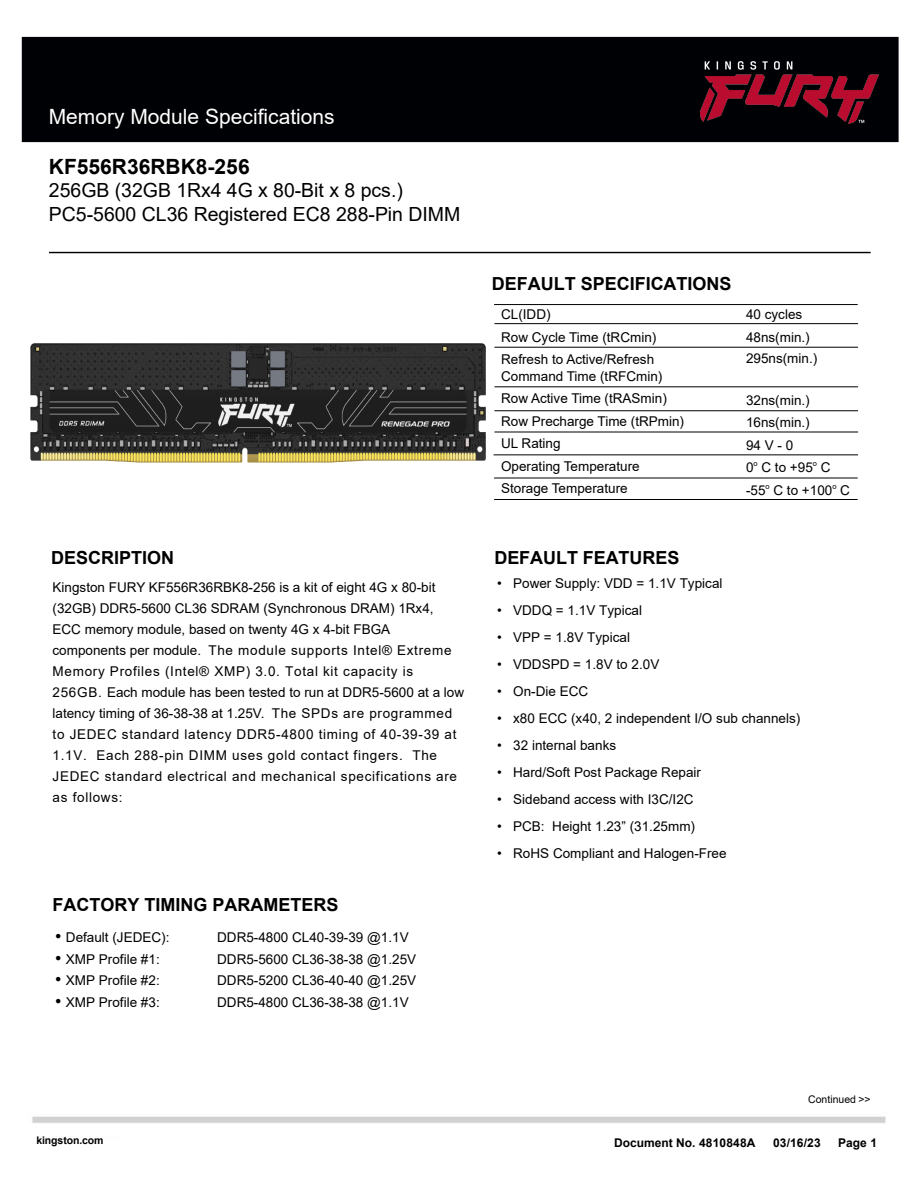
<style>
.page{position:relative;width:918px;height:1188px;background:#fff}
.page>*{position:absolute;margin:0;border:0;box-sizing:border-box;transform-origin:0 0}
.t1{font:21px "Arial";color:#fff}
.t2{font:700 21px "Arial";color:#000}
.t3{font:20.85px "Arial";color:#fff}
.t4{font:19.5px/23.4px "Arial";color:#010101}
.t5{font:700 18px "Arial";color:#000}
.t6{font:13.5px/22.5px "Arial";color:#000}
.t7{font:13.5px/21px "Arial";letter-spacing:.05em;color:#000}
.t8{font:700 12px "Arial";color:#000}
.t9{font:700 10.5px "Arial";letter-spacing:-.01em;color:#000}
.t10{font:10.5px "Arial";color:#000}
.s1{font-family:"Times New Roman";font-size:18px}
</style>
<div class="page">
<hr style="left:49px;top:252px;width:822px;height:1px;background:#000">
<hr style="left:494px;top:323px;width:364px;height:1px;background:#000">
<hr style="left:494px;top:347px;width:364px;height:1px;background:#000">
<hr style="left:494px;top:386px;width:364px;height:1px;background:#000">
<hr style="left:494px;top:410px;width:364px;height:1px;background:#000">
<hr style="left:494px;top:499px;width:364px;height:1px;background:#000">
<hr style="left:494px;top:478px;width:364px;height:1px;background:#000">
<hr style="left:494px;top:432px;width:364px;height:1px;background:#000">
<hr style="left:494px;top:455px;width:364px;height:1px;background:#000">
<hr style="left:494px;top:304px;width:364px;height:1px;background:#000">
<img style="left:31px;top:344px;width:454px;height:118px">
<div style="left:21px;top:36px;width:878px;height:107px;background:#000104"></div>
<img style="left:700px;top:61px;width:179px;height:63px">
<h2 class="t3" style="left:55px;top:102px;width:287px">Memory Module Specifications</h2>
<h1 class="t1" style="left:49px;top:102px;width:287px">Memory Module Specifications</h1>
<h1 class="t2" style="left:49px;top:152px;width:202px">KF556R36RBK8-256</h1>
<h3 class="t4" style="left:49px;top:179px;width:413px">256GB (32GB 1Rx4 4G x 80-Bit x 8 pcs.)<br>PC5-5600 CL36 Registered EC8 288-Pin DIMM</h3>
<h3 class="t5" style="left:51px;top:545px;width:125px">DESCRIPTION</h3>
<p class="t7" style="left:53px;top:576px;width:413px">Kingston FURY KF556R36RBK8-256 is a kit of eight 4G x 80-bit (32GB) DDR5-5600 CL36 SDRAM (Synchronous DRAM) 1Rx4, ECC memory module, based on twenty 4G x 4-bit FBGA components per module. The module supports Intel® Extreme Memory Profiles (Intel® XMP) 3.0. Total kit capacity is 256GB. Each module has been tested to run at DDR5-5600 at a low latency timing of 36-38-38 at 1.25V. The SPDs are programmed to JEDEC standard latency DDR5-4800 timing of 40-39-39 at 1.1V. Each 288-pin DIMM uses gold contact fingers. The JEDEC standard electrical and mechanical specifications are as follows:</p>
<h3 class="t5" style="left:52px;top:892px;width:288px">FACTORY TIMING PARAMETERS</h3>
<p class="t6" style="left:55px;top:926px;width:116px"><span class="s1">•</span> Default (JEDEC):</p>
<p class="t6" style="left:217px;top:926px;width:193px">DDR5-4800 CL40-39-39 @1.1V</p>
<p class="t6" style="left:55px;top:948px;width:106px"><span class="s1">•</span> XMP Profile #1:</p>
<p class="t6" style="left:217px;top:948px;width:201px">DDR5-5600 CL36-38-38 @1.25V</p>
<p class="t6" style="left:55px;top:969px;width:106px"><span class="s1">•</span> XMP Profile #2:</p>
<p class="t6" style="left:217px;top:969px;width:201px">DDR5-5200 CL36-40-40 @1.25V</p>
<p class="t6" style="left:55px;top:991px;width:106px"><span class="s1">•</span> XMP Profile #3:</p>
<p class="t6" style="left:217px;top:991px;width:193px">DDR5-4800 CL36-38-38 @1.1V</p>
<h3 class="t5" style="left:492px;top:271px;width:241px">DEFAULT SPECIFICATIONS</h3>
<p class="t6" style="left:501px;top:303px;width:157px">CL(IDD)<br>Row Cycle Time (tRCmin)<br>Refresh to Active/Refresh</p>
<p class="t6" style="left:501px;top:365px;width:185px">Command Time (tRFCmin)<br>Row Active Time (tRASmin)<br>Row Precharge Time (tRPmin)<br>UL Rating<br>Operating Temperature<br>Storage Temperature</p>
<p class="t6" style="left:746px;top:303px;width:65px">40 cycles<br>48ns(min.)</p>
<p class="t6" style="left:746px;top:347px;width:73px">295ns(min.)</p>
<p class="t6" style="left:746px;top:389px;width:106px">32ns(min.)<br>16ns(min.)<br>94 V - 0<br>0<sup>o</sup> C to +95<sup>o</sup> C -55<sup>o</sup> C to +100<sup>o</sup> C</p>
<h3 class="t5" style="left:494px;top:545px;width:186px">DEFAULT FEATURES</h3>
<p class="t6" style="left:497px;top:572px;width:227px">• Power Supply: VDD = 1.1V Typical</p>
<p class="t6" style="left:497px;top:599px;width:146px">• VDDQ = 1.1V Typical</p>
<p class="t6" style="left:497px;top:626px;width:134px">• VPP = 1.8V Typical</p>
<p class="t6" style="left:497px;top:653px;width:164px">• VDDSPD = 1.8V to 2.0V</p>
<p class="t6" style="left:497px;top:680px;width:93px">• On-Die ECC</p>
<p class="t6" style="left:497px;top:707px;width:305px">• x80 ECC (x40, 2 independent I/O sub channels)</p>
<p class="t6" style="left:497px;top:734px;width:121px">• 32 internal banks</p>
<p class="t6" style="left:497px;top:761px;width:205px">• Hard/Soft Post Package Repair</p>
<p class="t6" style="left:497px;top:788px;width:198px">• Sideband access with I3C/I2C</p>
<p class="t6" style="left:497px;top:815px;width:199px">• PCB: Height 1.23” (31.25mm)</p>
<p class="t6" style="left:497px;top:842px;width:231px">• RoHS Compliant and Halogen-Free</p>
<p class="t9" style="left:36px;top:1133px;width:69px">kingston.com</p>
<p class="t10" style="left:808px;top:1092px;width:64px">Continued &gt;&gt;</p>
<p class="t8" style="left:614px;top:1135px;width:143px">Document No. 4810848A</p>
<p class="t8" style="left:773px;top:1135px;width:49px">03/16/23</p>
<p class="t8" style="left:838px;top:1135px;width:40px">Page 1</p>
</div>
